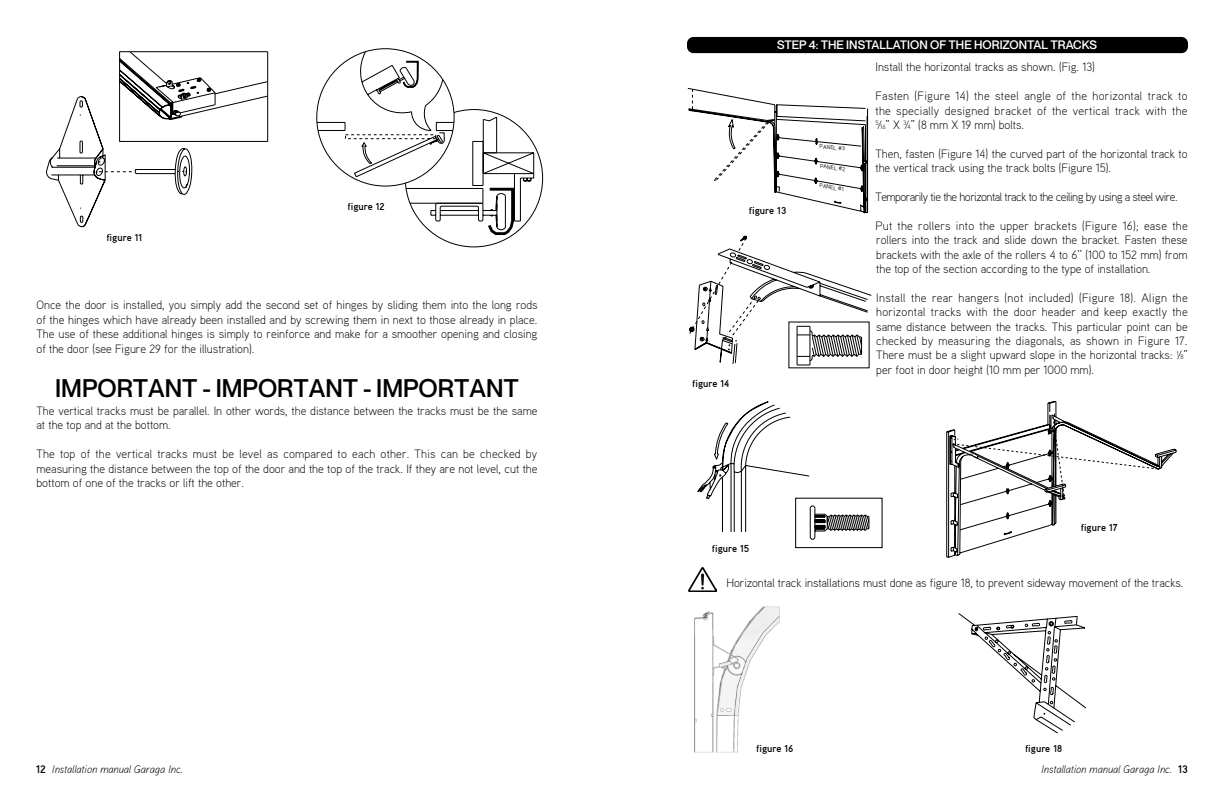
<style>
.page{position:relative;width:1224px;height:792px;background:#fff}
.page>*{position:absolute;margin:0;border:0;box-sizing:border-box;transform-origin:0 0}
.t1{font:500 25px "Neue Montreal";color:#000}
.t2{font:300 12px/14.4px "Aaux";color:#000;text-align:justify}
.t3{font:300 12px "Aaux";letter-spacing:-.04em;color:#000}
.t4{font:500 12px "Neue Montreal";letter-spacing:-.005em;color:#fff}
.t5{font:italic 300 11px "Aaux";color:#000}
.t6{font:700 10px "Aaux";color:#000}
.t7{font:5.8px "Aaux";color:#000}
.t8{font:italic 5.7px "Aaux";color:#000}
.s1{font-size:6.6px}
.s2{font-weight:700;font-style:normal}
</style>
<div class="page">
<svg style="left:946px;top:401px;width:231px;height:157px"></svg>
<svg style="left:316px;top:51px;width:218px;height:185px"></svg>
<div style="left:339px;top:194px;width:63px;height:22px;background:#fff"></div>
<svg style="left:46px;top:96px;width:147px;height:131px"></svg>
<svg style="left:119px;top:51px;width:149px;height:91px"></svg>
<div style="left:87px;top:225px;width:74px;height:21px;background:#fff"></div>
<svg style="left:687px;top:88px;width:181px;height:126px"></svg>
<div style="left:795px;top:498px;width:88px;height:50px;border:1px solid #000"></div>
<svg style="left:697px;top:401px;width:173px;height:139px"></svg>
<svg style="left:958px;top:613px;width:129px;height:121px"></svg>
<div style="left:706px;top:532px;width:63px;height:26px;background:#fff"></div>
<img style="left:689px;top:568px;width:27px;height:24px">
<img style="left:694px;top:606px;width:86px;height:147px">
<svg style="left:689px;top:236px;width:183px;height:130px"></svg>
<div style="left:687px;top:37px;width:501px;height:16px;background:#000;border-radius:6px"></div>
<p class="t6" style="left:106px;top:231px;width:37px">figure 11</p>
<p class="t6" style="left:347px;top:200px;width:39px">figure 12</p>
<p class="t2" style="left:36px;top:298px;width:503px">Once the door is installed, you simply add the second set of hinges by sliding them into the long rods of the hinges which have already been installed and by screwing them in next to those already in place.<br>The use of these additional hinges is simply to reinforce and make for a smoother opening and closing of the door (see Figure 29 for the illustration).</p>
<h1 class="t1" style="left:55px;top:373px;width:465px">IMPORTANT - IMPORTANT - IMPORTANT</h1>
<p class="t2" style="left:36px;top:403px;width:503px">The vertical tracks must be parallel. In other words, the distance between the tracks must be the same at the top and at the bottom.</p>
<p class="t2" style="left:36px;top:447px;width:503px">The top of the vertical tracks must be level as compared to each other. This can be checked by measuring the distance between the top of the door and the top of the track. If they are not level, cut the bottom of one of the tracks or lift the other.</p>
<p class="t4" style="left:777px;top:38px;width:321px">STEP 4: THE INSTALLATION OF THE HORIZONTAL TRACKS</p>
<p class="t6" style="left:749px;top:204px;width:39px">figure 13</p>
<p class="t6" style="left:692px;top:377px;width:39px">figure 14</p>
<p class="t7" style="left:820px;top:143px;width:27px;rotate:5deg">PANEL #3</p>
<p class="t8" style="left:821px;top:162px;width:27px;rotate:8deg">PANEL #2</p>
<p class="t8" style="left:821px;top:182px;width:26px;rotate:10deg">PANEL #1</p>
<p class="t2" style="left:875px;top:60px;width:221px">Install the horizontal tracks as shown. (Fig. 13)</p>
<p class="t2" style="left:875px;top:88px;width:314px">Fasten (Figure 14) the steel angle of the horizontal track to the specially designed bracket of the vertical track with the <sup>5</sup>⁄<span class="s1">16</span>” X <sup>3</sup>⁄<span class="s1">4</span>” (8 mm X 19 mm) bolts.</p>
<p class="t2" style="left:875px;top:146px;width:314px">Then, fasten (Figure 14) the curved part of the horizontal track to the vertical track using the track bolts (Figure 15).</p>
<p class="t3" style="left:875px;top:189px;width:304px">Temporarily tie the horizontal track to the ceiling by using a steel wire.</p>
<p class="t2" style="left:875px;top:218px;width:314px">Put the rollers into the upper brackets (Figure 16); ease the rollers into the track and slide down the bracket. Fasten these brackets with the axle of the rollers 4 to 6’’ (100 to 152 mm) from the top of the section according to the type of installation.</p>
<p class="t2" style="left:876px;top:290px;width:313px">Install the rear hangers (not included) (Figure 18). Align the horizontal tracks with the door header and keep exactly the same distance between the tracks. This particular point can be checked by measuring the diagonals, as shown in Figure 17.<br>There must be a slight upward slope in the horizontal tracks: <sup>1</sup>⁄<span class="s1">8</span>” per foot in door height (10 mm per 1000 mm).</p>
<p class="t6" style="left:1081px;top:522px;width:38px">figure 17</p>
<p class="t6" style="left:712px;top:542px;width:39px">figure 15</p>
<p class="t2" style="left:727px;top:575px;width:458px">Horizontal track installations must done as figure 18, to prevent sideway movement of the tracks.</p>
<p class="t6" style="left:756px;top:742px;width:39px">figure 16</p>
<p class="t6" style="left:1025px;top:742px;width:39px">figure 18</p>
<p class="t5" style="left:36px;top:763px;width:148px"><span class="s2">12</span> Installation manual Garaga Inc.</p>
<p class="t5" style="left:1041px;top:763px;width:148px">Installation manual Garaga Inc. <span class="s2">13</span></p>
</div>
